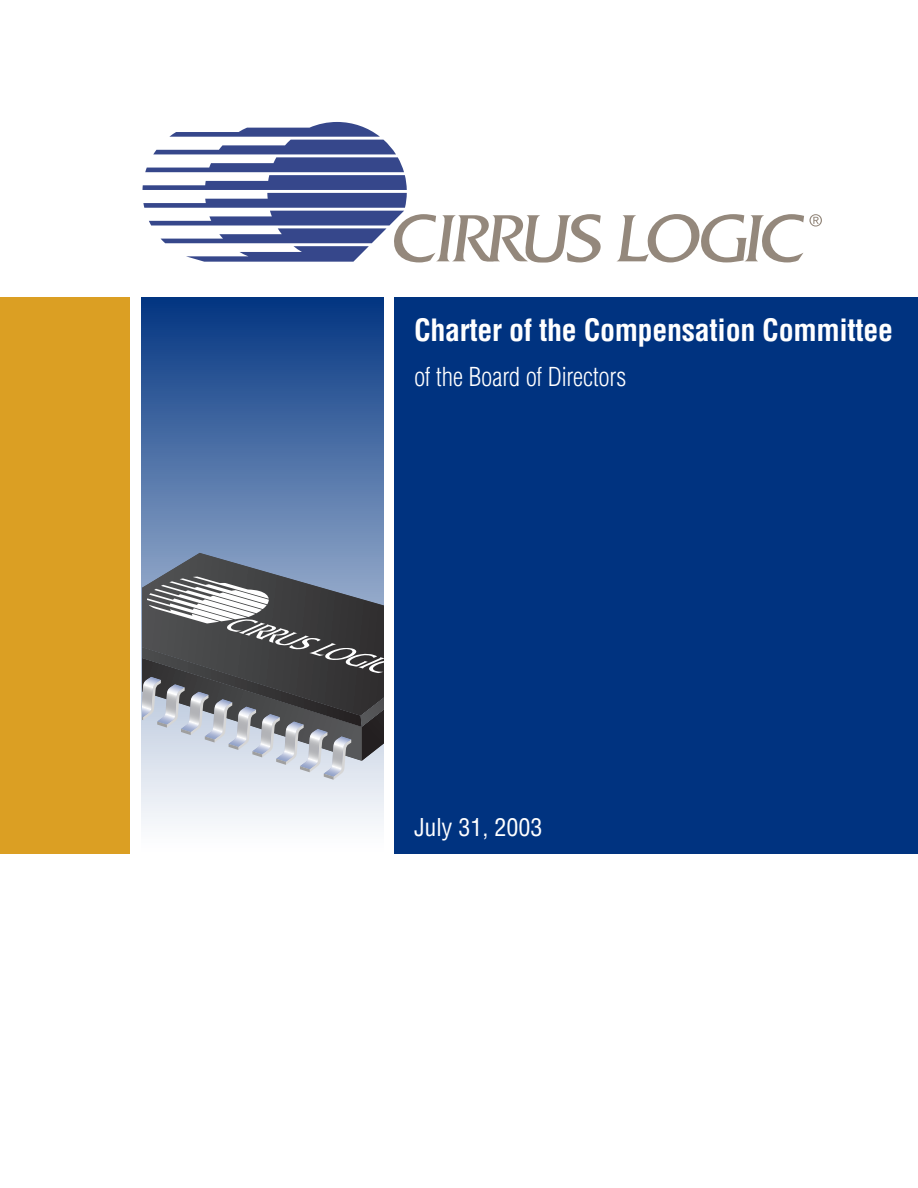
<style>
.page{position:relative;width:918px;height:1188px;background:#fff}
.page>*{position:absolute;margin:0;border:0;box-sizing:border-box;transform-origin:0 0}
.t1{font:700 condensed 30px "Helvetica";letter-spacing:-.01em;color:#fff}
.t2{font:300 condensed 25.5px "Helvetica";letter-spacing:-.015em;color:#fff}
.t3{font:condensed 24px "Helvetica";color:#fff}
</style>
<div class="page">
<div style="left:0;top:297px;width:130px;height:557px;background:#db9f23"></div>
<div style="left:395px;top:297px;width:523px;height:557px;background:#003380"></div>
<svg style="left:142px;top:122px;width:459px;height:141px"></svg>
<svg style="left:617px;top:214px;width:205px;height:48px"></svg>
<svg style="left:141px;top:297px;width:242px;height:527px;background:#597aac"></svg>
<svg style="left:142px;top:553px;width:241px;height:227px;background:#787d84"></svg>
<p class="t1" style="left:414px;top:312px;width:481px">Charter of the Compensation Committee</p>
<p class="t2" style="left:414px;top:362px;width:214px">of the Board of Directors</p>
<p class="t3" style="left:414px;top:813px;width:130px">July 31, 2003</p>
</div>
